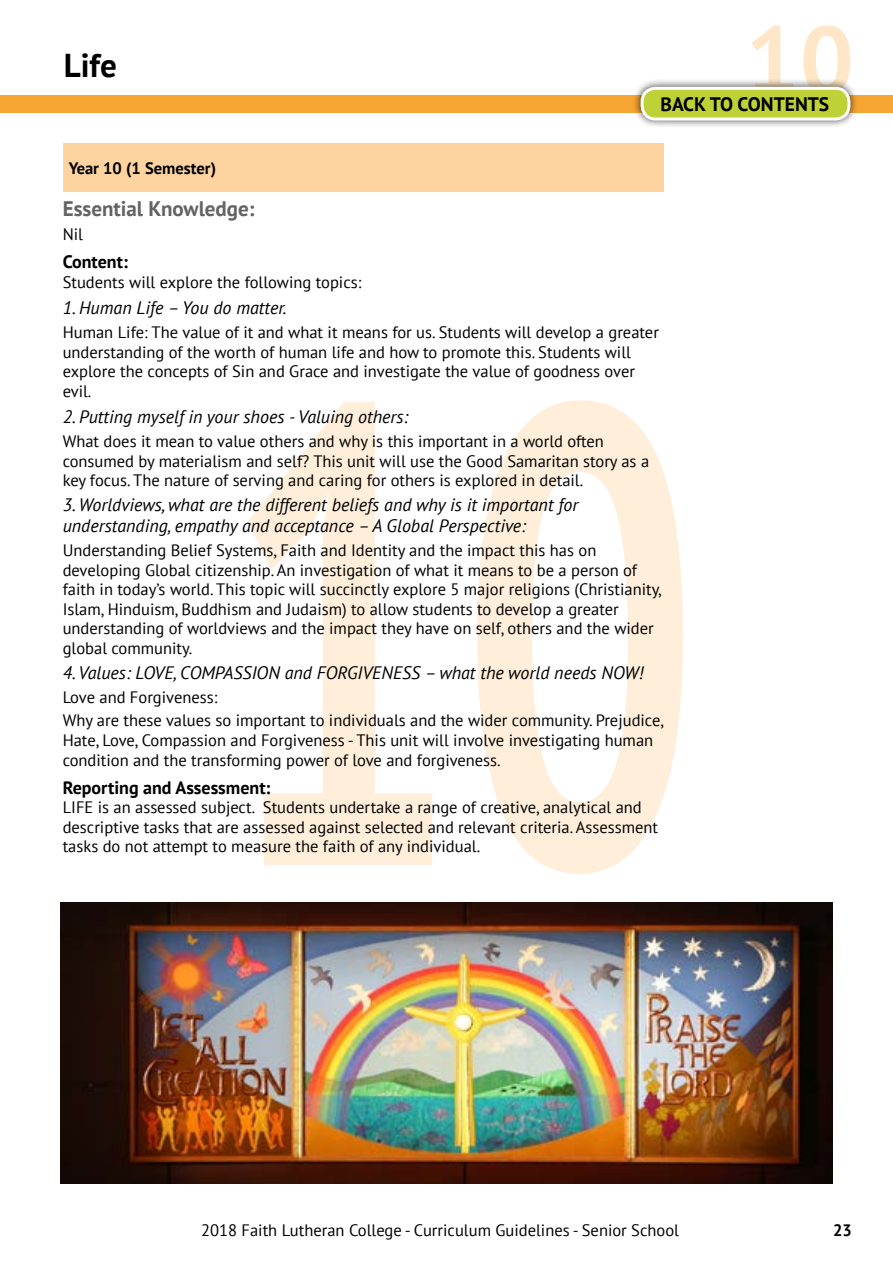
<style>
.page{position:relative;width:893px;height:1263px;background:#fff}
.page>*{position:absolute;margin:0;border:0;box-sizing:border-box;transform-origin:0 0}
.t1{font:700 33px "PT Sans";color:#000}
.t2{font:700 21px "PT Sans";color:#646363}
.t3{font:700 19.5px "PT Sans";color:#000}
.t4{font:italic 18px/21px "PT Sans";color:#000}
.t5{font:700 18px "PT Sans";color:#000}
.t6{font:16.5px/19.5px "PT Sans";color:#000}
.t7{font:700 16.5px "PT Sans";color:#000}
</style>
<div class="page">
<svg style="left:248px;top:400px;width:435px;height:474px"></svg>
<svg style="left:751px;top:26px;width:99px;height:53px"></svg>
<div style="left:0;top:96px;width:893px;height:17px;background:#f7a633"></div>
<div style="left:63px;top:144px;width:600px;height:48px;background:#fdd4a0"></div>
<img style="left:61px;top:903px;width:771px;height:280px">
<div style="left:633px;top:79px;width:226px;height:49px;background:#000;opacity:.75"></div>
<div style="left:642px;top:88px;width:207px;height:31px;background:#bed136;border-radius:13px"></div>
<div style="left:641px;top:87px;width:209px;height:34px;border:3px solid #fff;border-radius:13px"></div>
<h1 class="t1" style="left:64px;top:43px;width:55px">Life</h1>
<p class="t3" style="left:660px;top:91px;width:170px">BACK TO CONTENTS</p>
<p class="t7" style="left:69px;top:158px;width:149px">Year 10 (1 Semester)</p>
<p class="t2" style="left:63px;top:195px;width:193px">Essential Knowledge:</p>
<p class="t6" style="left:63px;top:224px;width:22px">Nil</p>
<p class="t5" style="left:63px;top:250px;width:67px">Content:</p>
<p class="t6" style="left:63px;top:272px;width:300px">Students will explore the following topics:</p>
<p class="t4" style="left:63px;top:297px;width:225px">1. Human Life – You do matter.</p>
<p class="t6" style="left:63px;top:322px;width:598px">Human Life: The value of it and what it means for us. Students will develop a greater understanding of the worth of human life and how to promote this. Students will explore the concepts of Sin and Grace and investigate the value of goodness over evil.</p>
<p class="t4" style="left:63px;top:406px;width:347px">2. Putting myself in your shoes - Valuing others:</p>
<p class="t6" style="left:63px;top:431px;width:588px">What does it mean to value others and why is this important in a world often consumed by materialism and self? This unit will use the Good Samaritan story as a key focus. The nature of serving and caring for others is explored in detail.</p>
<p class="t4" style="left:63px;top:494px;width:517px">3. Worldviews, what are the different beliefs and why is it important for understanding, empathy and acceptance – A Global Perspective:</p>
<p class="t6" style="left:63px;top:540px;width:601px">Understanding Belief Systems, Faith and Identity and the impact this has on developing Global citizenship. An investigation of what it means to be a person of faith in today’s world. This topic will succinctly explore 5 major religions (Christianity, Islam, Hinduism, Buddhism and Judaism) to allow students to develop a greater understanding of worldviews and the impact they have on self, others and the wider global community.</p>
<p class="t4" style="left:63px;top:662px;width:582px">4. Values: LOVE, COMPASSION and FORGIVENESS – what the world needs NOW!</p>
<p class="t6" style="left:63px;top:685px;width:603px;line-height:23.7px">Love and Forgiveness:<br>Why are these values so important to individuals and the wider community. Prejudice,</p>
<p class="t6" style="left:63px;top:730px;width:592px">Hate, Love, Compassion and Forgiveness - This unit will involve investigating human condition and the transforming power of love and forgiveness.</p>
<p class="t5" style="left:63px;top:775px;width:209px">Reporting and Assessment:</p>
<p class="t6" style="left:63px;top:797px;width:597px">LIFE is an assessed subject. Students undertake a range of creative, analytical and descriptive tasks that are assessed against selected and relevant criteria. Assessment tasks do not attempt to measure the faith of any individual.</p>
<p class="t6" style="left:201px;top:1220px;width:479px">2018 Faith Lutheran College - Curriculum Guidelines - Senior School</p>
<p class="t7" style="left:833px;top:1219px;width:20px">23</p>
</div>
